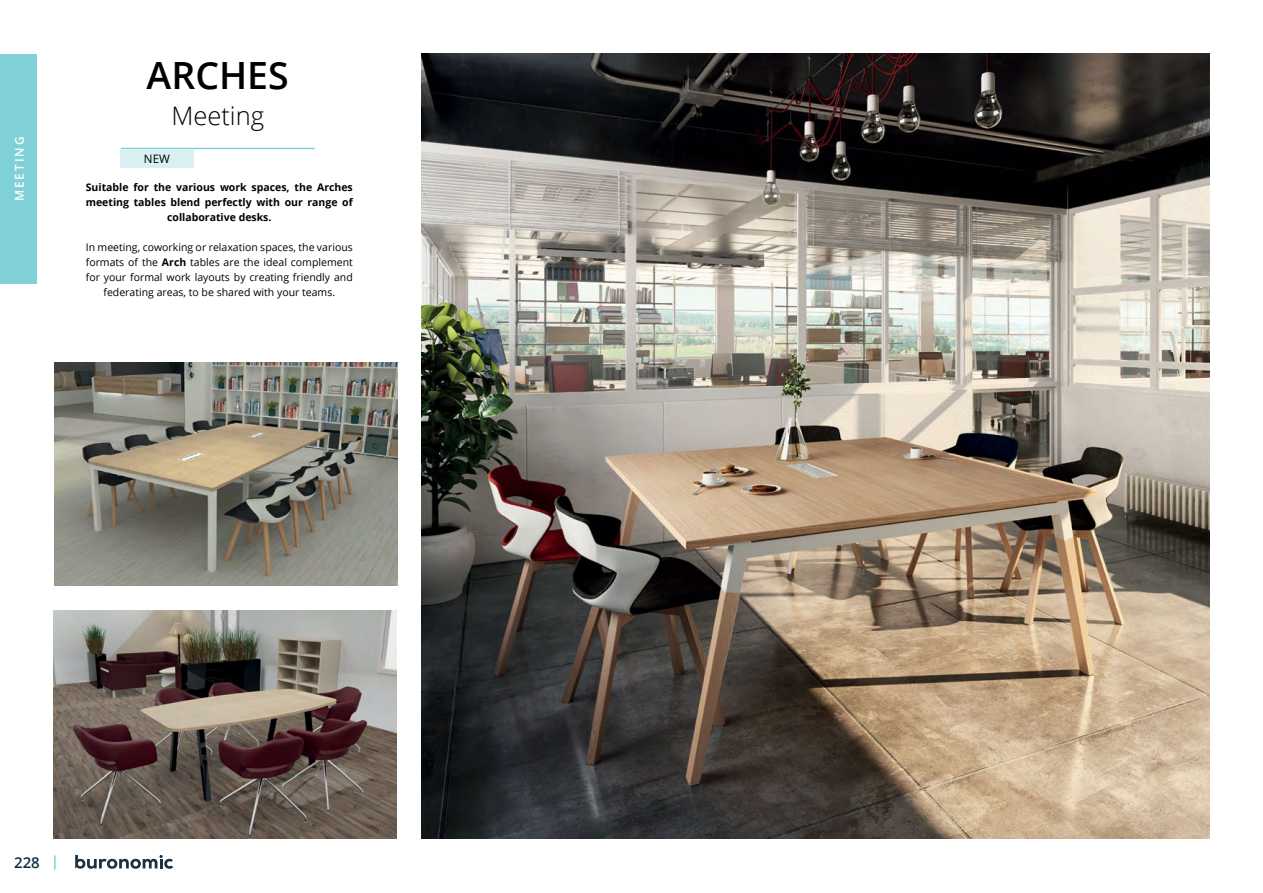
<style>
.page{position:relative;width:1263px;height:893px;background:#fff}
.page>*{position:absolute;margin:0;border:0;box-sizing:border-box;transform-origin:0 0}
.Titre_Gamme_Page_Int{font:600 37.5px "Open Sans";color:#000}
.Titre_Gamme_Page_Int-2{font:300 25.5px "Open Sans";color:#000}
.t1{font:600 15px "Open Sans";color:#112f3f}
.t2{font:600 12px "Open Sans";letter-spacing:.16em;color:#fff}
.Titre_Gamme_Gros{font:11.55px "Open Sans";color:#000}
.Descriptif_Gamme_Pag{font:10.5px/15px "Open Sans";color:#000;text-align:center}
.Descriptif_Gamme_Pag-2{font:700 10.5px/15px "Open Sans";color:#000;text-align:center}
.s1{font-weight:700}
</style>
<div class="page">
<svg style="left:75px;top:855px;width:98px;height:14px"></svg>
<svg style="left:54px;top:855px;width:2px;height:15px"></svg>
<div style="left:0;top:54px;width:36px;height:230px;background:#80d0d8"></div>
<hr style="left:121px;top:148px;width:194px;height:1px;background:#80d0d8">
<img style="left:421px;top:54px;width:788px;height:785px">
<img style="left:55px;top:362px;width:343px;height:224px">
<img style="left:54px;top:611px;width:343px;height:228px">
<div style="left:120px;top:151px;width:74px;height:17px;background:#d9f0f3"></div>
<p class="t2" style="left:11px;top:201px;width:66px;rotate:-90deg">MEETING</p>
<p class="Titre_Gamme_Page_Int" style="left:147px;top:50px;width:144px">ARCHES</p>
<p class="Titre_Gamme_Page_Int-2" style="left:171px;top:98px;width:94px">Meeting</p>
<p class="Titre_Gamme_Gros" style="left:144px;top:151px;width:27px">NEW</p>
<p class="Descriptif_Gamme_Pag-2" style="left:86px;top:179px;width:268px">Suitable for the various work spaces, the Arches meeting tables blend perfectly with our range of collaborative desks.</p>
<p class="Descriptif_Gamme_Pag" style="left:86px;top:239px;width:268px">In meeting, coworking or relaxation spaces, the various formats of the <span class="s1">Arch</span> tables are the ideal complement for your formal work layouts by creating friendly and federating areas, to be shared with your teams.</p>
<h3 class="t1" style="left:14px;top:852px;width:27px">228</h3>
</div>
